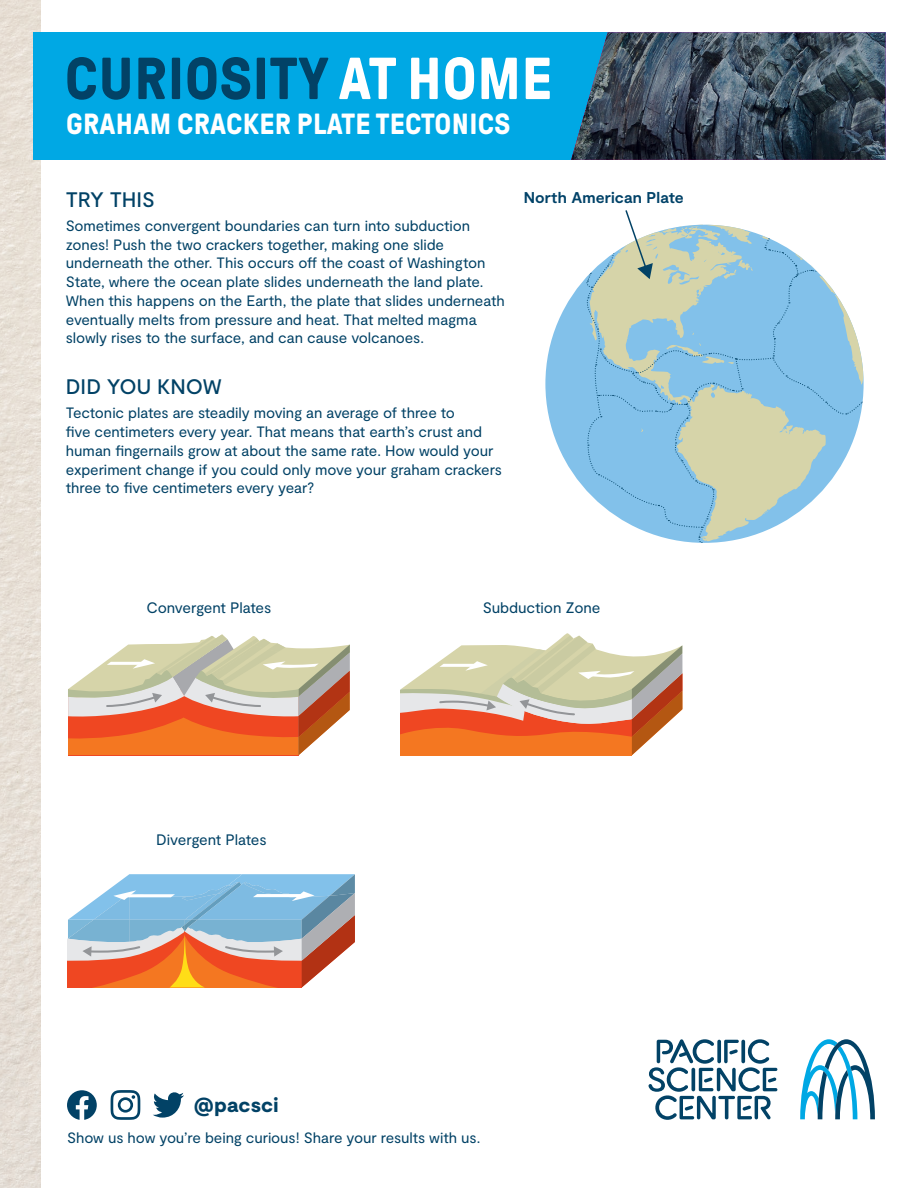
<style>
.page{position:relative;width:918px;height:1188px;background:#fff}
.page>*{position:absolute;margin:0;border:0;box-sizing:border-box;transform-origin:0 0}
.t1{font:700 59.1px "GT Pressura";letter-spacing:.01em;color:#024266}
.t2{font:700 29.1px "GT Pressura";letter-spacing:.01em;color:#fff}
.t3{font:500 21px "Moderat";letter-spacing:-.005em;color:#024266}
.t4{font:900 20.4px "Moderat";letter-spacing:.01em;color:#024266}
.t5{font:700 15.6px "Moderat";letter-spacing:.005em;color:#004268}
.t6{font:15.15px "Moderat";letter-spacing:-.01em;color:#024266}
.t7{font:15px/18.8px "Moderat";letter-spacing:-.005em;color:#024266}
.s1{color:#fff}
</style>
<div class="page">
<img style="left:0;top:0;width:40px;height:1188px">
<div style="left:33px;top:32px;width:853px;height:128px;background:#00a8e4"></div>
<img style="left:571px;top:32px;width:315px;height:128px">
<svg style="left:800px;top:1039px;width:75px;height:80px"></svg>
<svg style="left:648px;top:1039px;width:129px;height:81px"></svg>
<svg style="left:153px;top:1092px;width:31px;height:26px"></svg>
<svg style="left:111px;top:1090px;width:29px;height:30px"></svg>
<svg style="left:67px;top:1090px;width:30px;height:30px"></svg>
<svg style="left:68px;top:874px;width:287px;height:114px;background:#b4a6a7"></svg>
<svg style="left:68px;top:634px;width:282px;height:121px"></svg>
<svg style="left:401px;top:633px;width:281px;height:122px"></svg>
<svg style="left:558px;top:279px;width:306px;height:210px;fill:#82c1ea"></svg>
<svg style="left:585px;top:210px;width:278px;height:333px"></svg>
<p class="t1" style="left:65px;top:47px;width:489px">CURIOSITY <span class="s1">AT HOME</span></p>
<p class="t2" style="left:66px;top:108px;width:446px">GRAHAM CRACKER PLATE TECTONICS</p>
<p class="t3" style="left:66px;top:187px;width:91px">TRY THIS</p>
<p class="t7" style="left:66px;top:217px;width:440px">Sometimes convergent boundaries can turn into subduction zones! Push the two crackers together, making one slide underneath the other. This occurs off the coast of Washington State, where the ocean plate slides underneath the land plate.<br>When this happens on the Earth, the plate that slides underneath eventually melts from pressure and heat. That melted magma slowly rises to the surface, and can cause volcanoes.</p>
<p class="t3" style="left:66px;top:375px;width:157px">DID YOU KNOW</p>
<p class="t7" style="left:66px;top:404px;width:438px">Tectonic plates are steadily moving an average of three to<br>five centimeters every year. That means that earth’s crust and human fingernails grow at about the same rate. How would your experiment change if you could only move your graham crackers three to five centimeters every year?</p>
<p class="t5" style="left:524px;top:188px;width:162px">North American Plate</p>
<p class="t6" style="left:146px;top:599px;width:126px">Convergent Plates</p>
<p class="t6" style="left:483px;top:599px;width:119px">Subduction Zone</p>
<p class="t6" style="left:156px;top:831px;width:112px">Divergent Plates</p>
<p class="t4" style="left:194px;top:1093px;width:86px">@pacsci</p>
<p class="t7" style="left:67px;top:1129px;width:415px">Show us how you’re being curious! Share your results with us.</p>
</div>
